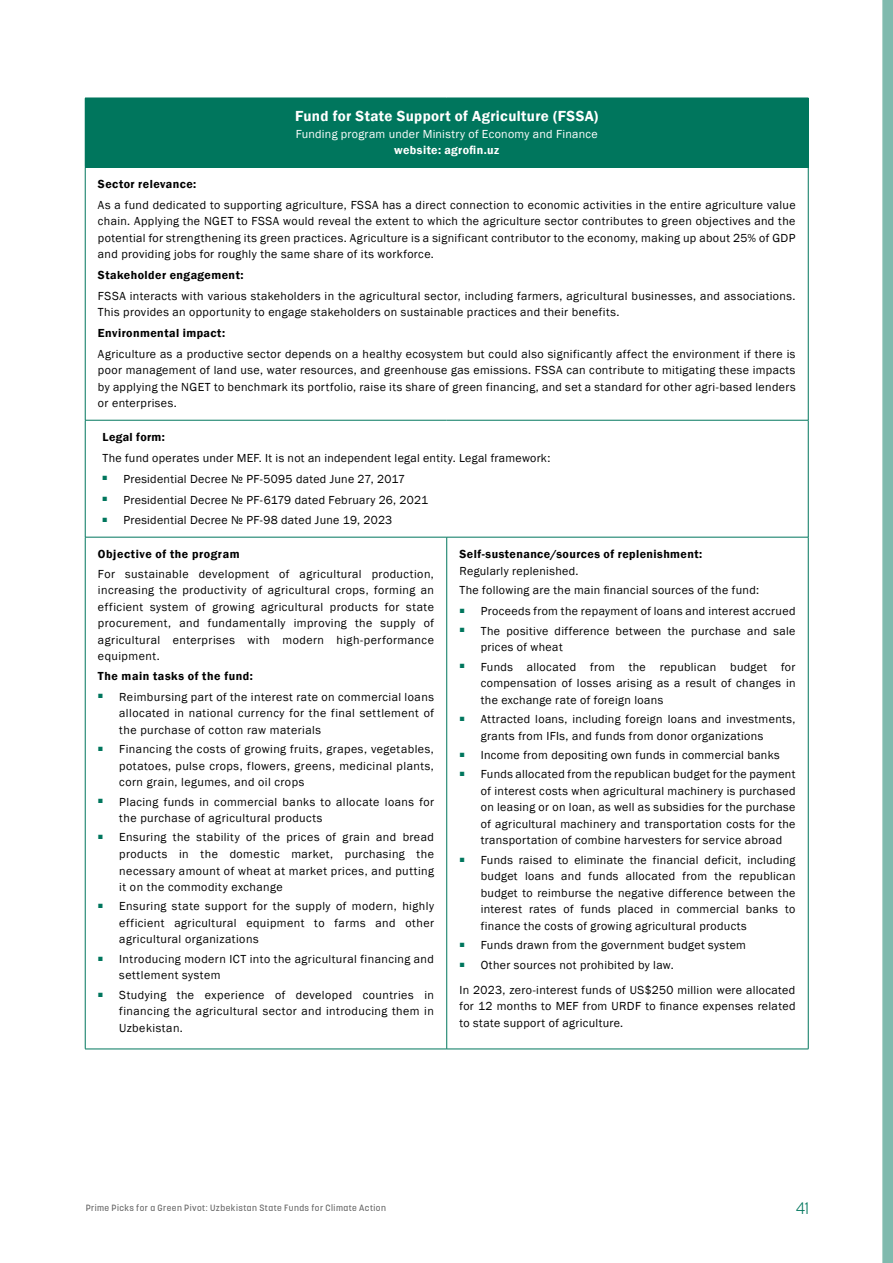
<style>
.page{position:relative;width:893px;height:1263px;background:#fff}
.page>*{position:absolute;margin:0;border:0;box-sizing:border-box;transform-origin:0 0}
.t1{font:300 16.5px "Korolev";color:#00765d}
.t2{font:600 15px "Franklin Gothic";letter-spacing:.025em;color:#fff}
.t3{font:12px/16.5px "Franklin Gothic";letter-spacing:.03em;color:#000;text-align:justify}
.t4{font:600 12px "Franklin Gothic";letter-spacing:.035em;color:#000}
.t5{font:12px "Franklin Gothic";letter-spacing:.02em;color:#fff}
.t6{font:600 12px "Franklin Gothic";letter-spacing:.03em;color:#fff}
.t7{font:500 9px "Korolev";letter-spacing:.05em;color:#000}
</style>
<div class="page">
<svg style="left:882px;top:0;width:11px;height:1263px;background:#84bcb0"></svg>
<div style="left:85px;top:98px;width:723px;height:69px;background:#00765d"></div>
<hr style="left:808px;top:98px;width:1px;height:69px;background:#00765d">
<hr style="left:85px;top:167px;width:362px;height:1px;background:#00765d">
<hr style="left:85px;top:167px;width:1px;height:253px;background:#00765d">
<hr style="left:447px;top:167px;width:361px;height:1px;background:#00765d">
<hr style="left:808px;top:167px;width:1px;height:253px;background:#00765d">
<hr style="left:85px;top:420px;width:362px;height:1px;background:#00765d">
<hr style="left:85px;top:420px;width:1px;height:117px;background:#00765d">
<hr style="left:447px;top:420px;width:361px;height:1px;background:#00765d">
<hr style="left:808px;top:420px;width:1px;height:117px;background:#00765d">
<hr style="left:85px;top:537px;width:362px;height:1px;background:#00765d">
<hr style="left:85px;top:537px;width:1px;height:512px;background:#00765d">
<hr style="left:447px;top:537px;width:361px;height:1px;background:#00765d">
<hr style="left:446px;top:537px;width:1px;height:512px;background:#00765d">
<hr style="left:808px;top:537px;width:1px;height:512px;background:#00765d">
<hr style="left:85px;top:1049px;width:362px;height:1px;background:#00765d">
<hr style="left:447px;top:1049px;width:361px;height:1px;background:#00765d">
<p class="t2" style="left:295px;top:107px;width:305px">Fund for State Support of Agriculture (FSSA)</p>
<p class="t5" style="left:296px;top:126px;width:303px">Funding program under Ministry of Economy and Finance</p>
<p class="t6" style="left:394px;top:143px;width:106px">website: agrofin.uz</p>
<p class="t4" style="left:98px;top:177px;width:100px">Sector relevance:</p>
<p class="t3" style="left:98px;top:197px;width:699px">As a fund dedicated to supporting agriculture, FSSA has a direct connection to economic activities in the entire agriculture value chain. Applying the NGET to FSSA would reveal the extent to which the agriculture sector contributes to green objectives and the potential for strengthening its green practices. Agriculture is a significant contributor to the economy, making up about 25% of GDP and providing jobs for roughly the same share of its workforce.</p>
<p class="t4" style="left:98px;top:268px;width:147px">Stakeholder engagement:</p>
<p class="t3" style="left:98px;top:288px;width:699px">FSSA interacts with various stakeholders in the agricultural sector, including farmers, agricultural businesses, and associations.<br>This provides an opportunity to engage stakeholders on sustainable practices and their benefits.</p>
<p class="t4" style="left:98px;top:326px;width:129px">Environmental impact:</p>
<p class="t3" style="left:98px;top:346px;width:699px">Agriculture as a productive sector depends on a healthy ecosystem but could also significantly affect the environment if there is poor management of land use, water resources, and greenhouse gas emissions. FSSA can contribute to mitigating these impacts by applying the NGET to benchmark its portfolio, raise its share of green financing, and set a standard for other agri-based lenders or enterprises.</p>
<p class="t4" style="left:103px;top:430px;width:64px">Legal form:</p>
<p class="t3" style="left:103px;top:450px;width:449px">The fund operates under MEF. It is not an independent legal entity. Legal framework:</p>
<p class="t3" style="left:102px;top:471px;width:304px"><sup>■</sup> Presidential Decree № PF-5095 dated June 27, 2017</p>
<p class="t3" style="left:102px;top:492px;width:327px"><sup>■</sup> Presidential Decree № PF-6179 dated February 26, 2021</p>
<p class="t3" style="left:102px;top:512px;width:292px"><sup>■</sup> Presidential Decree № PF-98 dated June 19, 2023</p>
<p class="t4" style="left:98px;top:547px;width:143px">Objective of the program</p>
<p class="t3" style="left:98px;top:566px;width:337px">For sustainable development of agricultural production, increasing the productivity of agricultural crops, forming an efficient system of growing agricultural products for state procurement, and fundamentally improving the supply of agricultural enterprises with modern high-performance equipment.</p>
<p class="t4" style="left:98px;top:668px;width:156px">The main tasks of the fund:</p>
<p class="t3" style="left:119px;top:688px;width:316px;text-indent:-21px"><sup>■</sup> Reimbursing part of the interest rate on commercial loans allocated in national currency for the final settlement of the purchase of cotton raw materials</p>
<p class="t3" style="left:119px;top:741px;width:316px;text-indent:-21px"><sup>■</sup> Financing the costs of growing fruits, grapes, vegetables, potatoes, pulse crops, flowers, greens, medicinal plants, corn grain, legumes, and oil crops</p>
<p class="t3" style="left:119px;top:793px;width:316px;text-indent:-21px"><sup>■</sup> Placing funds in commercial banks to allocate loans for the purchase of agricultural products</p>
<p class="t3" style="left:119px;top:829px;width:316px;text-indent:-21px"><sup>■</sup> Ensuring the stability of the prices of grain and bread products in the domestic market, purchasing the necessary amount of wheat at market prices, and putting it on the commodity exchange</p>
<p class="t3" style="left:119px;top:898px;width:316px;text-indent:-21px"><sup>■</sup> Ensuring state support for the supply of modern, highly efficient agricultural equipment to farms and other agricultural organizations</p>
<p class="t3" style="left:119px;top:951px;width:316px;text-indent:-21px"><sup>■</sup> Introducing modern ICT into the agricultural financing and settlement system</p>
<p class="t3" style="left:119px;top:987px;width:316px;text-indent:-21px"><sup>■</sup> Studying the experience of developed countries in financing the agricultural sector and introducing them in Uzbekistan.</p>
<p class="t4" style="left:459px;top:547px;width:244px">Self-sustenance/sources of replenishment:</p>
<p class="t3" style="left:459px;top:561px;width:301px;line-height:19.5px">Regularly replenished.<br>The following are the main financial sources of the fund:</p>
<p class="t3" style="left:459px;top:603px;width:337px"><sup>■</sup> Proceeds from the repayment of loans and interest accrued</p>
<p class="t3" style="left:481px;top:622px;width:316px;text-indent:-21px"><sup>■</sup> The positive difference between the purchase and sale prices of wheat</p>
<p class="t3" style="left:481px;top:658px;width:316px;text-indent:-21px"><sup>■</sup> Funds allocated from the republican budget for compensation of losses arising as a result of changes in the exchange rate of foreign loans</p>
<p class="t3" style="left:481px;top:711px;width:316px;text-indent:-21px"><sup>■</sup> Attracted loans, including foreign loans and investments, grants from IFIs, and funds from donor organizations</p>
<p class="t3" style="left:459px;top:747px;width:322px"><sup>■</sup> Income from depositing own funds in commercial banks</p>
<p class="t3" style="left:481px;top:766px;width:316px;text-indent:-21px"><sup>■</sup> Funds allocated from the republican budget for the payment of interest costs when agricultural machinery is purchased on leasing or on loan, as well as subsidies for the purchase of agricultural machinery and transportation costs for the transportation of combine harvesters for service abroad</p>
<p class="t3" style="left:481px;top:852px;width:316px;text-indent:-21px"><sup>■</sup> Funds raised to eliminate the financial deficit, including budget loans and funds allocated from the republican budget to reimburse the negative difference between the interest rates of funds placed in commercial banks to finance the costs of growing agricultural products</p>
<p class="t3" style="left:459px;top:937px;width:288px"><sup>■</sup> Funds drawn from the government budget system</p>
<p class="t3" style="left:459px;top:953px;width:337px;line-height:25px"><sup>■</sup> Other sources not prohibited by law.<br>In 2023, zero-interest funds of US$250 million were allocated</p>
<p class="t3" style="left:459px;top:998px;width:337px">for 12 months to MEF from URDF to finance expenses related to state support of agriculture.</p>
<p class="t7" style="left:86px;top:1202px;width:302px">Prime Picks for a Green Pivot: Uzbekistan State Funds for Climate Action</p>
<h1 class="t1" style="left:796px;top:1197px;width:15px">41</h1>
</div>
